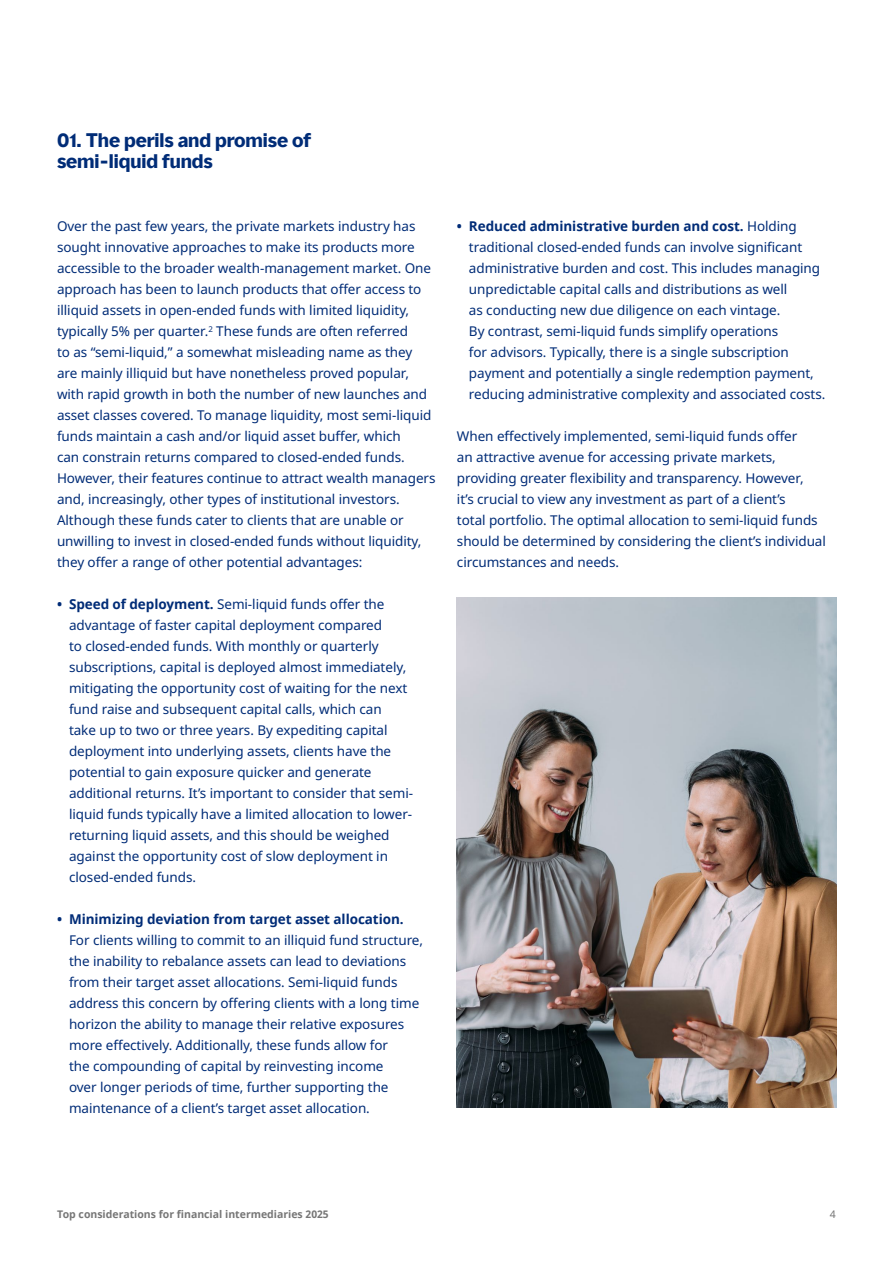
<style>
.page{position:relative;width:893px;height:1263px;background:#fff}
.page>*{position:absolute;margin:0;border:0;box-sizing:border-box;transform-origin:0 0}
.t1{font:700 18px/21px "MMC Display";letter-spacing:-.005em;color:#002c77}
.t2{font:13.5px/21px "Noto Sans";letter-spacing:-.005em;color:#002c77}
.t3{font:700 13.5px "Noto Sans";letter-spacing:-.005em;color:#002c77}
.t4{font:700 10.5px "Noto Sans";color:#767676}
.t5{font:10.5px "Noto Sans";color:#767676}
.s1{font-weight:700}
</style>
<div class="page">
<img style="left:457px;top:597px;width:380px;height:510px">
<h1 class="t1" style="left:57px;top:130px;width:256px">01. The perils and promise of semi-liquid funds</h1>
<p class="t2" style="left:57px;top:216px;width:380px">Over the past few years, the private markets industry has sought innovative approaches to make its products more accessible to the broader wealth-management market. One approach has been to launch products that offer access to illiquid assets in open-ended funds with limited liquidity, typically 5% per quarter.<sup>2</sup> These funds are often referred<br>to as “semi-liquid,” a somewhat misleading name as they are mainly illiquid but have nonetheless proved popular, with rapid growth in both the number of new launches and asset classes covered. To manage liquidity, most semi-liquid funds maintain a cash and/or liquid asset buffer, which<br>can constrain returns compared to closed-ended funds.<br>However, their features continue to attract wealth managers and, increasingly, other types of institutional investors.<br>Although these funds cater to clients that are unable or unwilling to invest in closed-ended funds without liquidity, they offer a range of other potential advantages:</p>
<p class="t2" style="left:69px;top:594px;width:346px;text-indent:-12px"><span class="s1">• Speed of deployment.</span> Semi-liquid funds offer the advantage of faster capital deployment compared<br>to closed-ended funds. With monthly or quarterly subscriptions, capital is deployed almost immediately, mitigating the opportunity cost of waiting for the next fund raise and subsequent capital calls, which can<br>take up to two or three years. By expediting capital deployment into underlying assets, clients have the potential to gain exposure quicker and generate additional returns. It’s important to consider that semi&shy;liquid funds typically have a limited allocation to lower&shy;returning liquid assets, and this should be weighed against the opportunity cost of slow deployment in closed-ended funds.</p>
<p class="t3" style="left:57px;top:910px;width:348px">• Minimizing deviation from target asset allocation.</p>
<p class="t2" style="left:69px;top:930px;width:356px">For clients willing to commit to an illiquid fund structure, the inability to rebalance assets can lead to deviations from their target asset allocations. Semi-liquid funds address this concern by offering clients with a long time horizon the ability to manage their relative exposures more effectively. Additionally, these funds allow for<br>the compounding of capital by reinvesting income<br>over longer periods of time, further supporting the maintenance of a client’s target asset allocation.</p>
<p class="t2" style="left:469px;top:216px;width:358px;text-indent:-12px"><span class="s1">• Reduced administrative burden and cost.</span> Holding traditional closed-ended funds can involve significant administrative burden and cost. This includes managing unpredictable capital calls and distributions as well<br>as conducting new due diligence on each vintage.<br>By contrast, semi-liquid funds simplify operations<br>for advisors. Typically, there is a single subscription payment and potentially a single redemption payment, reducing administrative complexity and associated costs.</p>
<p class="t2" style="left:457px;top:426px;width:370px">When effectively implemented, semi-liquid funds offer<br>an attractive avenue for accessing private markets, providing greater flexibility and transparency. However,<br>it’s crucial to view any investment as part of a client’s<br>total portfolio. The optimal allocation to semi-liquid funds should be determined by considering the client’s individual circumstances and needs.</p>
<p class="t4" style="left:57px;top:1207px;width:273px">Top considerations for financial intermediaries 2025</p>
<p class="t5" style="left:830px;top:1207px;width:8px">4</p>
</div>
